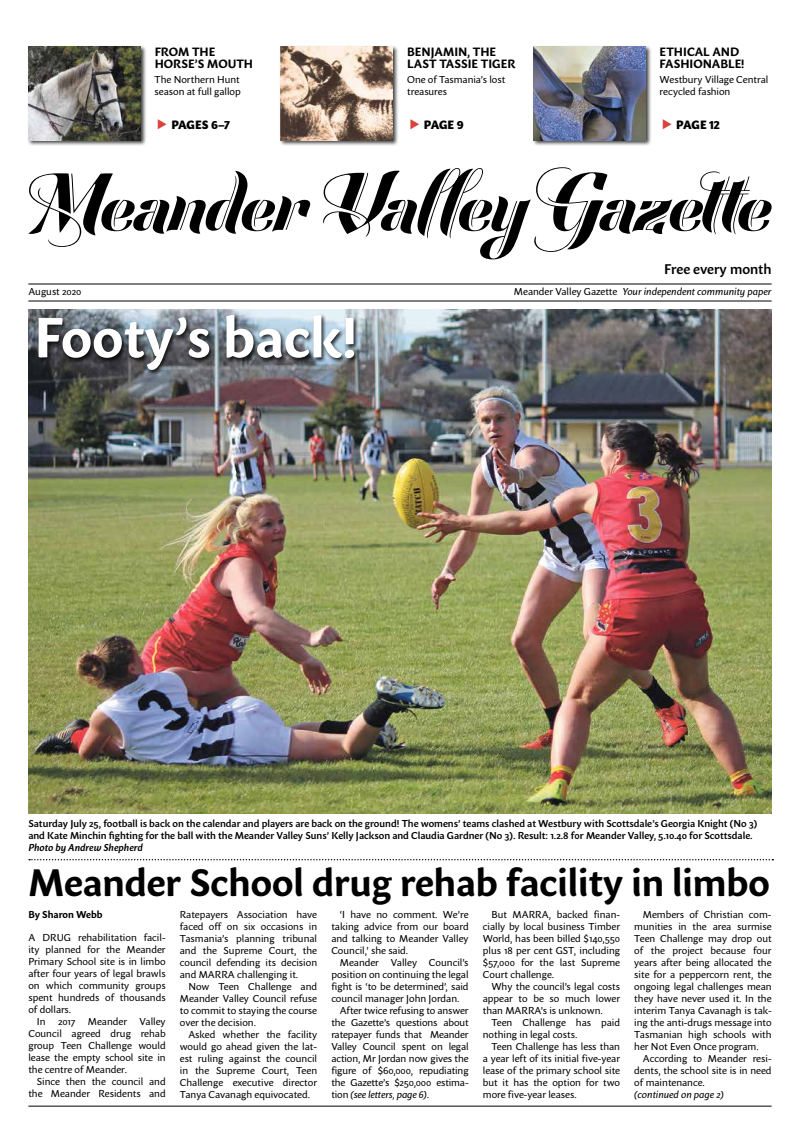
<style>
.page{position:relative;width:800px;height:1134px;background:#fff}
.page>*{position:absolute;margin:0;border:0;box-sizing:border-box;transform-origin:0 0}
.t1{font:700 56px "Sharik Sans";color:#fff}
.t2{font:700 38px "Sharik Sans";color:#000}
.t3{font:600 14px "Sharik Sans";color:#000}
.t4{font:700 12px/12px "Sharik Sans";color:#000}
.t5{font:900 12px "Sharik Sans";letter-spacing:-.02em;color:#000}
.t6{font:10px/12px "Sharik Sans";color:#000;text-align:justify}
.t7{font:600 10px/12px "Sharik Sans";color:#000}
.t8{font:italic 10px "Sharik Sans";color:#000}
.t9{font:italic 600 10px "Sharik Sans";color:#000}
.t10{font:700 10px "Sharik Sans";color:#000}
.s1{font-style:normal}
</style>
<div class="page">
<hr style="left:28px;top:283px;width:743px;height:1px;background:#000">
<hr style="left:28px;top:300px;width:743px;height:1px;background:#000">
<svg style="left:28px;top:167px;width:743px;height:92px"></svg>
<hr style="left:28px;top:1106px;width:743px;height:1px;background:#000">
<div style="left:279px;top:46px;width:120px;height:101px;background:#000;opacity:.75"></div>
<img style="left:281px;top:47px;width:112px;height:93px">
<div style="left:532px;top:46px;width:119px;height:101px;background:#000;opacity:.75"></div>
<img style="left:533px;top:47px;width:112px;height:93px">
<div style="left:27px;top:46px;width:120px;height:101px;background:#000;opacity:.75"></div>
<img style="left:28px;top:47px;width:112px;height:93px">
<svg style="left:29px;top:859px;width:744px;height:1px"></svg>
<img style="left:28px;top:309px;width:743px;height:505px">
<div style="left:37px;top:313px;width:323px;height:63px;background:#000;opacity:.8"></div>
<p class="t4" style="left:155px;top:45px;width:100px">FROM THE<br>HORSE’S MOUTH</p>
<p class="t6" style="left:154px;top:74px;width:88px">The Northern Hunt season at full gallop</p>
<p class="t5" style="left:171px;top:116px;width:60px">PAGES 6–7</p>
<p class="t4" style="left:407px;top:45px;width:110px">BENJAMIN, THE<br>LAST TASSIE TIGER</p>
<p class="t6" style="left:407px;top:74px;width:100px">One of Tasmania’s lost treasures</p>
<p class="t5" style="left:423px;top:116px;width:41px">PAGE 9</p>
<p class="t4" style="left:659px;top:45px;width:86px">ETHICAL AND<br>FASHIONABLE!</p>
<p class="t6" style="left:659px;top:74px;width:110px">Westbury Village Central recycled fashion</p>
<p class="t5" style="left:676px;top:116px;width:45px">PAGE 12</p>
<h3 class="t3" style="left:664px;top:259px;width:109px">Free every month</h3>
<p class="t6" style="left:28px;top:286px;width:55px">August 2020</p>
<p class="t8" style="left:514px;top:285px;width:259px"><span class="s1">Meander Valley Gazette</span> Your independent community paper</p>
<h1 class="t1" style="left:34px;top:298px;width:325px">Footy’s back!</h1>
<p class="t7" style="left:28px;top:817px;width:730px">Saturday July 25, football is back on the calendar and players are back on the ground! The womens’ teams clashed at Westbury with Scottsdale’s Georgia Knight (No 3) and Kate Minchin fighting for the ball with the Meander Valley Suns’ Kelly Jackson and Claudia Gardner (No 3). Result: 1.2.8 f0r Meander Valley, 5.10.40 for Scottsdale.</p>
<p class="t9" style="left:28px;top:840px;width:116px">Photo by Andrew Shepherd</p>
<h2 class="t2" style="left:28px;top:856px;width:743px">Meander School drug rehab facility in limbo</h2>
<p class="t10" style="left:28px;top:907px;width:76px">By Sharon Webb</p>
<p class="t6" style="left:28px;top:931px;width:139px">A DRUG rehabilitation facil&shy;ity planned for the Meander Primary School site is in limbo after four years of legal brawls on which community groups spent hundreds of thousands of dollars.</p>
<p class="t6" style="left:28px;top:1015px;width:139px;text-indent:8px">In 2017 Meander Valley Council agreed drug rehab group Teen Challenge would lease the empty school site in the centre of Meander.</p>
<p class="t6" style="left:28px;top:1075px;width:139px;text-align:right">Since then the council and the Meander Residents and</p>
<p class="t6" style="left:180px;top:908px;width:139px">Ratepayers Association have faced off on six occasions in Tasmania’s planning tribunal and the Supreme Court, the council defending its decision and MARRA challenging it.</p>
<p class="t6" style="left:180px;top:980px;width:139px;text-indent:9px">Now Teen Challenge and Meander Valley Council refuse to commit to staying the course over the decision.</p>
<p class="t6" style="left:180px;top:1028px;width:139px;text-indent:9px">Asked whether the facility would go ahead given the lat&shy;est ruling against the council in the Supreme Court, Teen Challenge executive director Tanya Cavanagh equivocated.</p>
<p class="t6" style="left:331px;top:908px;width:139px;text-indent:8px">‘I have no comment. We’re taking advice from our board and talking to Meander Valley Council,’ she said.</p>
<p class="t6" style="left:340px;top:956px;width:130px">Meander Valley Council’s</p>
<p class="t6" style="left:331px;top:968px;width:139px">position on continuing the legal</p>
<p class="t6" style="left:331px;top:980px;width:139px">fight is ‘to be determined’, said</p>
<p class="t6" style="left:331px;top:992px;width:130px">council manager John Jordan.</p>
<p class="t6" style="left:340px;top:1004px;width:130px">After twice refusing to answer</p>
<p class="t6" style="left:331px;top:1016px;width:139px">the Gazette’s questions about</p>
<p class="t6" style="left:331px;top:1028px;width:139px">ratepayer funds that Meander</p>
<p class="t6" style="left:331px;top:1040px;width:139px">Valley Council spent on legal</p>
<p class="t6" style="left:331px;top:1052px;width:139px">action, Mr Jordan now gives the</p>
<p class="t6" style="left:331px;top:1064px;width:139px">figure of $60,000, repudiating</p>
<p class="t6" style="left:331px;top:1076px;width:139px">the Gazette’s $250,000 estima-</p>
<p class="t8" style="left:331px;top:1087px;width:99px"><span class="s1">tion</span> (see letters, page 6)<span class="s1">.</span></p>
<p class="t6" style="left:482px;top:908px;width:139px;text-indent:8px">But MARRA, backed finan&shy;cially by local business Timber World, has been billed $140,550 plus 18 per cent GST, including $57,000 for the last Supreme Court challenge.</p>
<p class="t6" style="left:482px;top:980px;width:139px;text-indent:8px">Why the council’s legal costs appear to be so much lower than MARRA’s is unknown.</p>
<p class="t6" style="left:482px;top:1016px;width:139px;text-indent:8px">Teen Challenge has paid nothing in legal costs.</p>
<p class="t6" style="left:482px;top:1040px;width:139px;text-indent:8px">Teen Challenge has less than a year left of its initial five-year lease of the primary school site but it has the option for two more five-year leases.</p>
<p class="t6" style="left:634px;top:908px;width:139px;text-indent:8px">Members of Christian com&shy;munities in the area surmise Teen Challenge may drop out of the project because four years after being allocated the site for a peppercorn rent, the ongoing legal challenges mean they have never used it. In the interim Tanya Cavanagh is tak&shy;ing the anti-drugs message into Tasmanian high schools with her Not Even Once program.</p>
<p class="t6" style="left:634px;top:1052px;width:139px;text-indent:8px">According to Meander resi&shy;dents, the school site is in need of maintenance.</p>
<p class="t8" style="left:634px;top:1087px;width:91px">(continued on page 2)</p>
</div>
